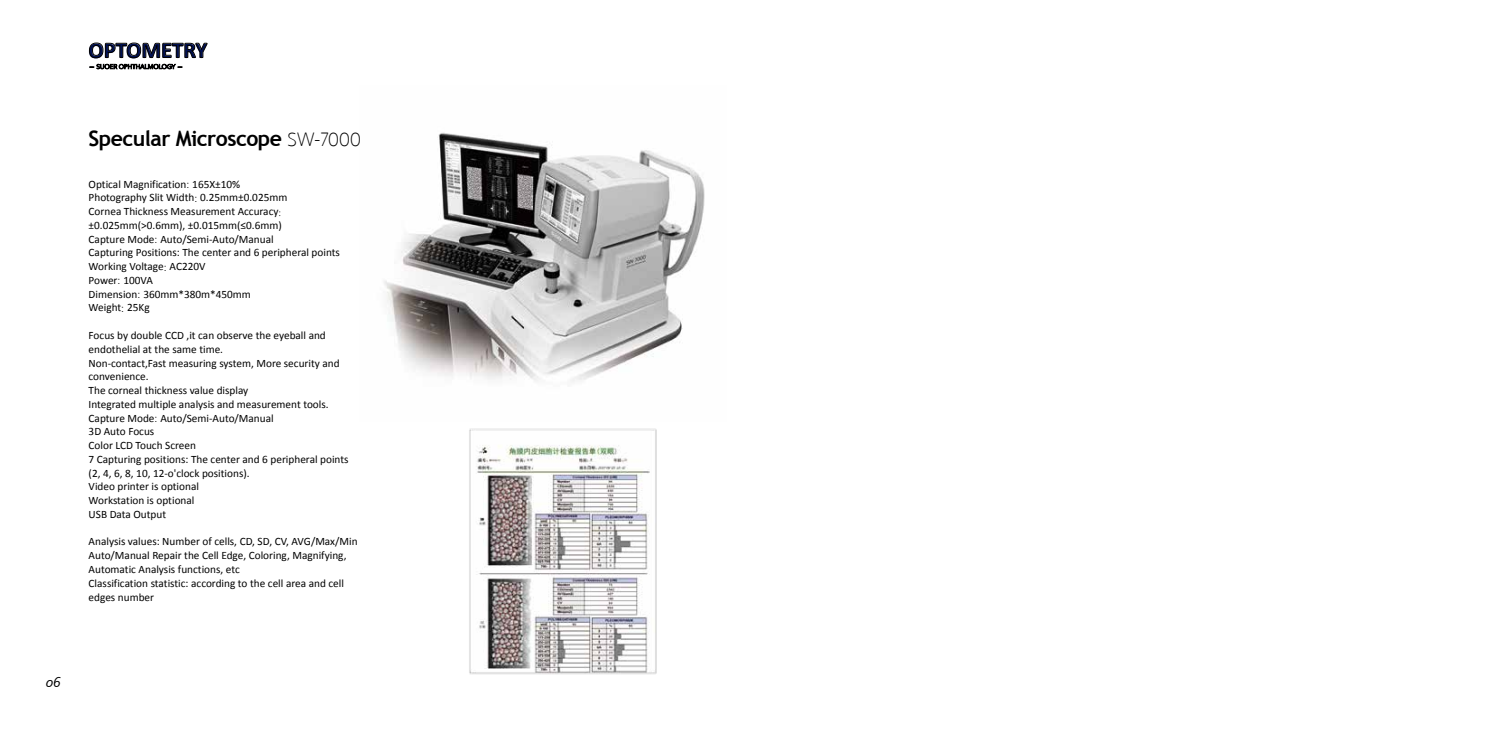
<style>
.page{position:relative;width:1489px;height:745px;background:#fff}
.page>*{position:absolute;margin:0;border:0;box-sizing:border-box;transform-origin:0 0}
.t1{font:700 22.5px "Calibri";color:#001052}
.t2{font:700 21.25px "Trebuchet MS";letter-spacing:-.025em;color:#000}
.t3{font:italic 15px "Corbel";color:#000}
.t4{font:11.25px/13.8px "Calibri";color:#000}
.s1{font-family:"Seravek";font-weight:200;font-size:20px}
.s2{font-family:"Avenir";font-weight:300}
.s3{font-family:"Adobe Song Std";font-weight:300}
</style>
<div class="page">
<svg style="left:89px;top:42px;width:118px;height:28px"></svg>
<img style="left:384px;top:132px;width:321px;height:250px">
<img style="left:469px;top:428px;width:188px;height:247px">
<h1 class="t1" style="left:89px;top:36px;width:120px">OPTOMETRY</h1>
<h2 class="t2" style="left:89px;top:125px;width:274px">Specular Microscope <span class="s1">SW-7000</span></h2>
<p class="t4" style="left:89px;top:177px;width:253px">Optical Magnification<span class="s2">:</span> 165X±10%<br>Photography Slit Width<span class="s2">:</span> 0.25mm±0.025mm<br>Cornea Thickness Measurement Accuracy<span class="s3">: </span>±0.025mm(&gt;0.6mm), ±0.015mm(≤0.6mm)<br>Capture Mode<span class="s2">:</span> Auto/Semi-Auto/Manual<br>Capturing Positions: The center and 6 peripheral points Working Voltage<span class="s2">:</span> AC220V<br>Power<span class="s2">:</span> 100VA<br>Dimension<span class="s2">:</span> 360mm*380m*450mm<br>Weight<span class="s2">:</span> 25Kg</p>
<p class="t4" style="left:89px;top:328px;width:261px">Focus by double CCD ,it can observe the eyeball and endothelial at the same time.<br>Non-contact,Fast measuring system, More security and convenience.<br>The corneal thickness value display<br>Integrated multiple analysis and measurement tools.<br>Capture Mode<span class="s2">:</span> Auto/Semi-Auto/Manual<br>3D Auto Focus<br>Color LCD Touch Screen<br>7 Capturing positions: The center and 6 peripheral points (2, 4, 6, 8, 10, 12-o'clock positions).<br>Video printer is optional<br>Workstation is optional<br>USB Data Output</p>
<p class="t4" style="left:89px;top:534px;width:270px">Analysis values: Number of cells, CD, SD, CV, AVG/Max/Min Auto/Manual Repair the Cell Edge, Coloring, Magnifying, Automatic Analysis functions, etc<br>Classification statistic: according to the cell area and cell edges number</p>
<h3 class="t3" style="left:46px;top:672px;width:17px">06</h3>
</div>
